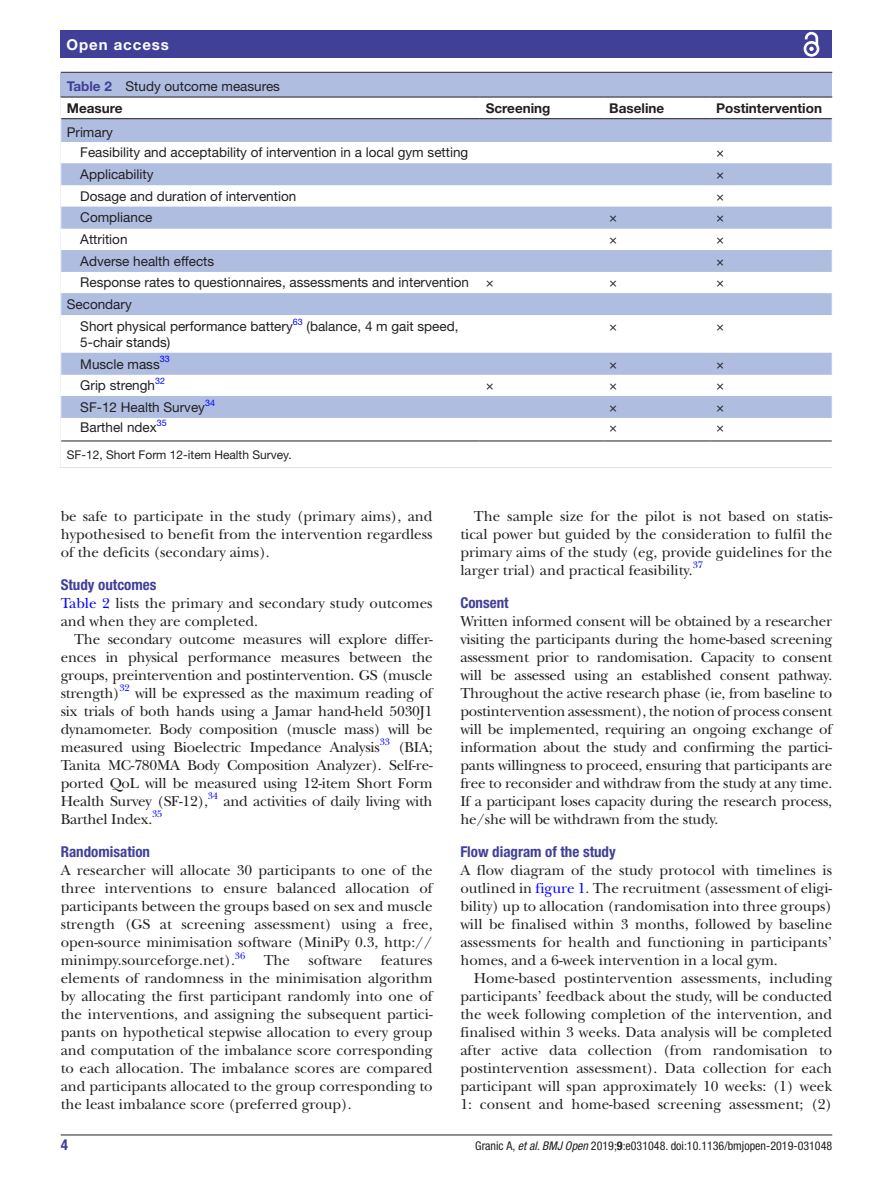
<style>
.page{position:relative;width:893px;height:1191px;background:#fff}
.page>*{position:absolute;margin:0;border:0;box-sizing:border-box;transform-origin:0 0}
.t1{font:15px/18px "New Baskerville";color:#231f20;text-align:justify}
.t2{font:700 condensed 15px "Helvetica Neue LT Std";color:#414099}
.t3{font:700 15px "Helvetica Neue LT Std";letter-spacing:.065em;color:#fff}
.t4{font:13.5px/22px "Helvetica Neue LT Std";color:#231f20}
.t5{font:700 13.5px "Helvetica Neue LT Std";color:#231f20}
.t6{font:condensed 12px "Helvetica Neue LT Std";color:#231f20}
.t7{font:12px "Helvetica Neue LT Std";color:#231f20}
.t8{font:9.9px "New Baskerville";letter-spacing:-.015em;color:#00f}
.t9{font:9px "Helvetica Neue LT Std";color:#00f}
.s1{font-weight:700;color:#414099}
.s2{font-weight:700}
.s3{color:#00f}
.s4{font-style:italic}
</style>
<div class="page">
<hr style="left:61px;top:1134px;width:771px;height:1px;background:#231f20">
<div style="left:61px;top:31px;width:771px;height:27px;background:#414099"></div>
<svg style="left:803px;top:31px;width:17px;height:26px"></svg>
<div style="left:61px;top:73px;width:771px;height:394px;background:#afbde1"></div>
<hr style="left:61px;top:72px;width:771px;height:1px;background:#231f20">
<div style="left:61px;top:98px;width:771px;height:369px;background:#fff"></div>
<svg style="left:61px;top:119px;width:771px;height:299px"></svg>
<hr style="left:61px;top:97px;width:419px;height:1px;background:#231f20">
<hr style="left:61px;top:118px;width:419px;height:1px;background:#231f20">
<hr style="left:480px;top:97px;width:123px;height:1px;background:#231f20">
<hr style="left:480px;top:118px;width:123px;height:1px;background:#231f20">
<hr style="left:603px;top:97px;width:107px;height:1px;background:#231f20">
<hr style="left:603px;top:118px;width:107px;height:1px;background:#231f20">
<hr style="left:710px;top:97px;width:122px;height:1px;background:#231f20">
<hr style="left:710px;top:118px;width:122px;height:1px;background:#231f20">
<hr style="left:480px;top:440px;width:123px;height:1px;background:#231f20">
<hr style="left:603px;top:440px;width:107px;height:1px;background:#231f20">
<hr style="left:710px;top:440px;width:122px;height:1px;background:#231f20">
<hr style="left:61px;top:440px;width:419px;height:1px;background:#231f20">
<svg style="left:60px;top:97px;width:1px;height:218px"></svg>
<svg style="left:60px;top:353px;width:1px;height:114px"></svg>
<hr style="left:67px;top:458px;width:765px;height:1px;background:#fff">
<p class="t3" style="left:66px;top:35px;width:104px">Open access</p>
<p class="t4" style="left:67px;top:75px;width:215px"><span class="s1">Table 2</span> Study outcome measures<br><span class="s2">Measure</span></p>
<p class="t4" style="left:80px;top:122px;width:390px;line-height:20.1px;text-indent:-14px">Primary<br>Feasibility and acceptability of intervention in a local gym setting</p>
<p class="t5" style="left:486px;top:99px;width:66px">Screening</p>
<p class="t5" style="left:609px;top:99px;width:56px">Baseline</p>
<p class="t5" style="left:716px;top:99px;width:107px">Postintervention</p>
<p class="t4" style="left:716px;top:141px;width:10px">×</p>
<p class="t4" style="left:80px;top:163px;width:75px">Applicability</p>
<p class="t4" style="left:716px;top:163px;width:10px">×</p>
<p class="t4" style="left:80px;top:185px;width:218px">Dosage and duration of intervention</p>
<p class="t4" style="left:716px;top:185px;width:10px">×</p>
<p class="t4" style="left:80px;top:206px;width:74px">Compliance</p>
<p class="t4" style="left:609px;top:206px;width:10px">×</p>
<p class="t4" style="left:716px;top:206px;width:10px">×</p>
<p class="t4" style="left:80px;top:228px;width:49px">Attrition</p>
<p class="t4" style="left:609px;top:228px;width:10px">×</p>
<p class="t4" style="left:716px;top:228px;width:10px">×</p>
<p class="t4" style="left:80px;top:250px;width:136px">Adverse health effects</p>
<p class="t4" style="left:716px;top:250px;width:10px">×</p>
<p class="t4" style="left:80px;top:271px;width:415px">Response rates to questionnaires, assessments and intervention ×</p>
<p class="t4" style="left:609px;top:271px;width:10px">×</p>
<p class="t4" style="left:716px;top:271px;width:10px">×</p>
<p class="t4" style="left:80px;top:293px;width:380px;line-height:21.6px;text-indent:-14px">Secondary<br>Short physical performance battery<sup>63</sup> (balance, 4 m gait speed,</p>
<p class="t4" style="left:80px;top:331px;width:92px">5-chair stands)</p>
<p class="t4" style="left:609px;top:315px;width:10px">×</p>
<p class="t4" style="left:716px;top:315px;width:10px">×</p>
<p class="t4" style="left:80px;top:352px;width:81px">Muscle mass</p>
<p class="t9" style="left:160px;top:354px;width:11px">33</p>
<p class="t4" style="left:80px;top:374px;width:76px">Grip strengh</p>
<p class="t9" style="left:155px;top:375px;width:11px">32</p>
<p class="t4" style="left:80px;top:396px;width:126px">SF-12 Health Survey</p>
<p class="t9" style="left:205px;top:397px;width:11px">34</p>
<p class="t4" style="left:80px;top:416px;width:78px">Barthel ndex</p>
<p class="t9" style="left:157px;top:417px;width:11px">35</p>
<p class="t7" style="left:67px;top:447px;width:226px">SF-12, Short Form 12-item Health Survey.</p>
<p class="t1" style="left:61px;top:507px;width:373px">be safe to participate in the study (primary aims), and hypothesised to benefit from the intervention regardless of the deficits (secondary aims).</p>
<p class="t2" style="left:61px;top:575px;width:97px">Study outcomes</p>
<p class="t1" style="left:61px;top:594px;width:373px"><span class="s3">Table 2</span> lists the primary and secondary study outcomes and when they are completed.</p>
<p class="t1" style="left:61px;top:630px;width:373px;text-indent:14px">The secondary outcome measures will explore differ&shy;ences in physical performance measures between the groups, preintervention and postintervention. GS (muscle strength)</p>
<p class="t8" style="left:120px;top:682px;width:12px">32</p>
<p class="t1" style="left:61px;top:684px;width:373px;text-indent:74px">will be expressed as the maximum reading of six trials of both hands using a Jamar hand-held 5030J1 dynamometer. Body composition (muscle mass) will be measured using Bioelectric Impedance Analysis</p>
<p class="t8" style="left:380px;top:736px;width:12px">33</p>
<p class="t1" style="left:61px;top:738px;width:373px;text-indent:337px">(BIA; Tanita MC-780MA Body Composition Analyzer). Self-re&shy;ported QoL will be measured using 12-item Short Form Health Survey (SF-12),</p>
<p class="t8" style="left:208px;top:790px;width:12px">34</p>
<p class="t1" style="left:223px;top:792px;width:211px">and activities of daily living with</p>
<p class="t1" style="left:61px;top:810px;width:93px">Barthel Index.</p>
<p class="t8" style="left:152px;top:808px;width:12px">35</p>
<p class="t2" style="left:61px;top:842px;width:91px">Randomisation</p>
<p class="t1" style="left:61px;top:861px;width:373px">A researcher will allocate 30 participants to one of the three interventions to ensure balanced allocation of participants between the groups based on sex and muscle strength (GS at screening assessment) using a free, open-source minimisation software (MiniPy 0.3, http:// minimpy.sourceforge.net).</p>
<p class="t8" style="left:235px;top:949px;width:12px">36</p>
<p class="t1" style="left:61px;top:951px;width:373px;text-indent:203px">The software features elements of randomness in the minimisation algorithm by allocating the first participant randomly into one of the interventions, and assigning the subsequent partici&shy;pants on hypothetical stepwise allocation to every group and computation of the imbalance score corresponding to each allocation. The imbalance scores are compared and participants allocated to the group corresponding to the least imbalance score (preferred group).</p>
<p class="t4" style="left:609px;top:352px;width:10px">×</p>
<p class="t4" style="left:716px;top:352px;width:10px">×</p>
<p class="t4" style="left:486px;top:374px;width:10px">×</p>
<p class="t4" style="left:609px;top:374px;width:10px">×</p>
<p class="t4" style="left:716px;top:374px;width:10px">×</p>
<p class="t4" style="left:609px;top:396px;width:10px">×</p>
<p class="t4" style="left:716px;top:396px;width:10px">×</p>
<p class="t4" style="left:609px;top:416px;width:10px">×</p>
<p class="t4" style="left:716px;top:416px;width:10px">×</p>
<p class="t1" style="left:460px;top:507px;width:373px;text-indent:14px">The sample size for the pilot is not based on statis&shy;tical power but guided by the consideration to fulfil the primary aims of the study (eg, provide guidelines for the larger trial) and practical feasibility.</p>
<p class="t8" style="left:693px;top:559px;width:12px">37</p>
<p class="t2" style="left:460px;top:593px;width:50px">Consent</p>
<p class="t1" style="left:460px;top:612px;width:373px">Written informed consent will be obtained by a researcher visiting the participants during the home-based screening assessment prior to randomisation. Capacity to consent will be assessed using an established consent pathway.<br>Throughout the active research phase (ie, from baseline to postintervention assessment), the notion of process consent will be implemented, requiring an ongoing exchange of information about the study and confirming the partici&shy;pants willingness to proceed, ensuring that participants are free to reconsider and withdraw from the study at any time.<br>If a participant loses capacity during the research process, he/she will be withdrawn from the study.</p>
<p class="t2" style="left:460px;top:843px;width:157px">Flow diagram of the study</p>
<p class="t1" style="left:460px;top:861px;width:373px">A flow diagram of the study protocol with timelines is outlined in <span class="s3">figure 1</span>. The recruitment (assessment of eligi&shy;bility) up to allocation (randomisation into three groups) will be finalised within 3 months, followed by baseline assessments for health and functioning in participants’ homes, and a 6-week intervention in a local gym.</p>
<p class="t1" style="left:460px;top:969px;width:373px;text-indent:14px">Home-based postintervention assessments, including participants’ feedback about the study, will be conducted the week following completion of the intervention, and finalised within 3 weeks. Data analysis will be completed after active data collection (from randomisation to postintervention assessment). Data collection for each participant will span approximately 10 weeks: (1) week 1: consent and home-based screening assessment; (2)</p>
<p class="t2" style="left:61px;top:1135px;width:9px">4</p>
<p class="t6" style="left:475px;top:1138px;width:358px">Granic A, <span class="s4">et al</span>. <span class="s4">BMJ Open</span> 2019;<span class="s2">9</span>:e031048. doi:10.1136/bmjopen-2019-031048</p>
</div>
